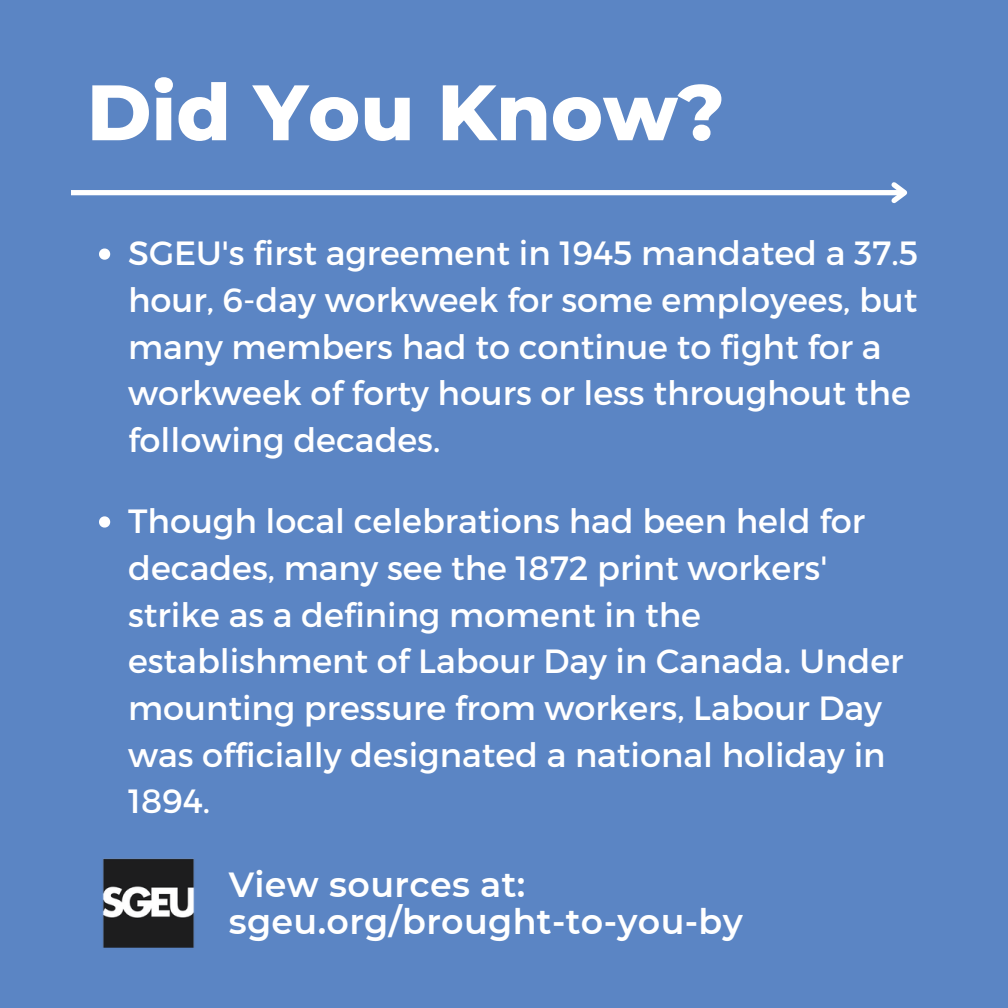
<style>
.page{position:relative;width:1008px;height:1008px;background:#5b85c4}
.page>*{position:absolute;margin:0;border:0;box-sizing:border-box;transform-origin:0 0}
.t1{font:800 78.4px "Montserrat";color:#fff}
.t2{font:600 35px/36.8px "Montserrat";letter-spacing:.01em;color:#fff}
.t3{font:33.6px/46.6px "Montserrat";color:#fff}
</style>
<div class="page">
<div style="left:71px;top:190px;width:834px;height:5px;background:#fff"></div>
<svg style="left:887px;top:182px;width:21px;height:21px"></svg>
<svg style="left:99px;top:249px;width:11px;height:11px"></svg>
<svg style="left:99px;top:516px;width:11px;height:12px"></svg>
<img style="left:102px;top:858px;width:93px;height:90px">
<h1 class="t1" style="left:87px;top:64px;width:639px">Did You Know?</h1>
<p class="t3" style="left:128px;top:228px;width:791px">SGEU's first agreement in 1945 mandated a 37.5 hour, 6-day workweek for some employees, but many members had to continue to fight for a workweek of forty hours or less throughout the following decades.</p>
<p class="t3" style="left:128px;top:496px;width:777px">Though local celebrations had been held for decades, many see the 1872 print workers' strike as a defining moment in the establishment of Labour Day in Canada. Under mounting pressure from workers, Labour Day was officially designated a national holiday in 1894.</p>
<p class="t2" style="left:229px;top:866px;width:516px">View sources at: sgeu.org/brought-to-you-by</p>
</div>
